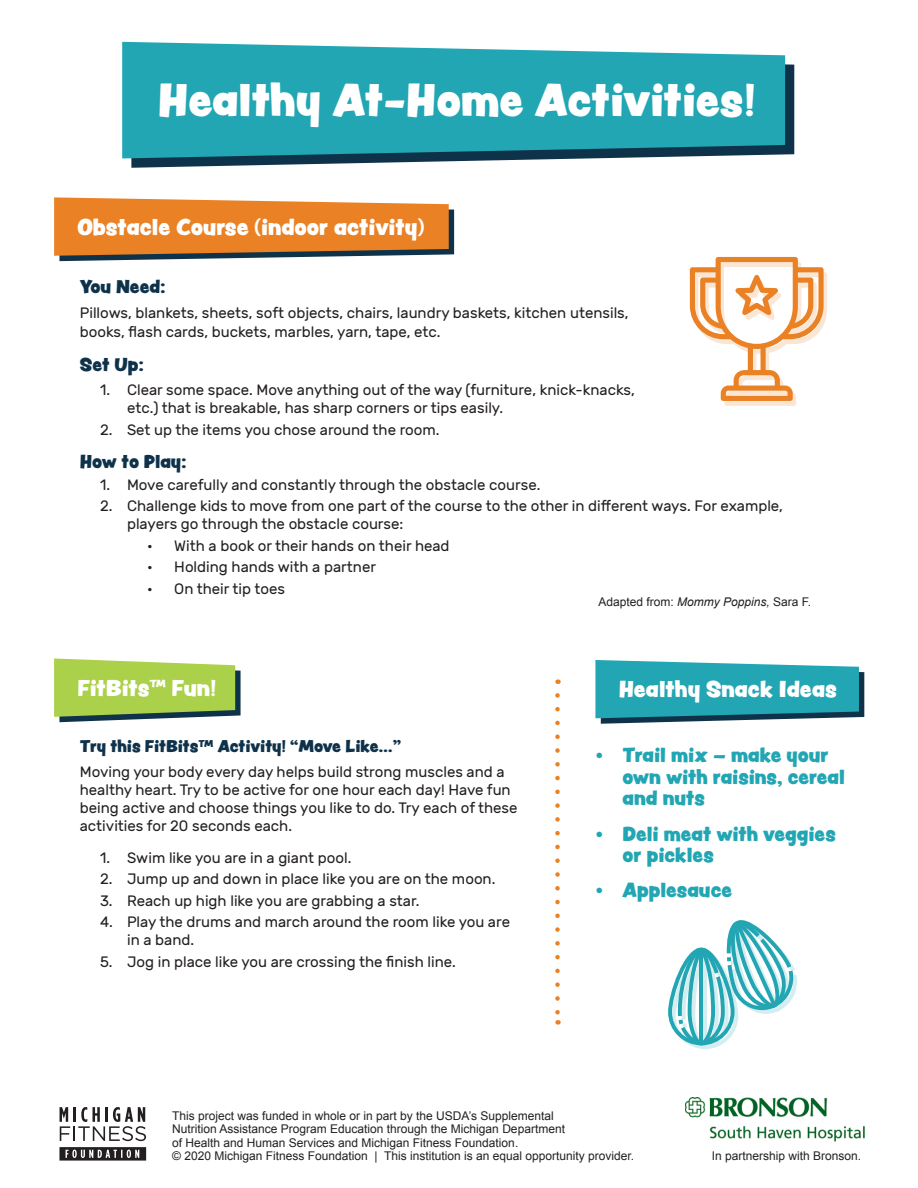
<style>
.page{position:relative;width:918px;height:1188px;background:#fff}
.page>*{position:absolute;margin:0;border:0;box-sizing:border-box;transform-origin:0 0}
.t1{font:40.5px "Peachy Keen JF";color:#fff}
.t2{font:20.25px "Peachy Keen JF";color:#fff}
.t3{font:18px/21.6px "Peachy Keen JF";color:#22a6b3}
.t4{font:16.5px "Peachy Keen JF";color:#0f324b}
.t5{font:15px/18px "Rubik";color:#231f20}
.t6{font:15px "Peachy Keen JF";color:#0f324b}
.t7{font:12px/13.5px "Arial";color:#231f20}
.s1{font-style:italic}
</style>
<div class="page">
<svg style="left:131px;top:55px;width:663px;height:113px"></svg>
<svg style="left:122px;top:42px;width:663px;height:116px;background:#2ea5b2"></svg>
<svg style="left:54px;top:197px;width:400px;height:64px;background:#d88740"></svg>
<svg style="left:54px;top:658px;width:187px;height:64px;background:#a4c55e"></svg>
<svg style="left:555px;top:695px;width:5px;height:330px"></svg>
<svg style="left:59px;top:1147px;width:87px;height:14px"></svg>
<svg style="left:60px;top:1107px;width:86px;height:34px"></svg>
<img style="left:685px;top:1098px;width:180px;height:44px">
<svg style="left:595px;top:660px;width:269px;height:64px;background:#39a4b1"></svg>
<svg style="left:668px;top:920px;width:129px;height:129px"></svg>
<svg style="left:690px;top:257px;width:137px;height:149px"></svg>
<h1 class="t1" style="left:158px;top:69px;width:598px">Healthy At-Home Activities!</h1>
<h2 class="t2" style="left:77px;top:211px;width:348px">Obstacle Course (indoor activity)</h2>
<p class="t4" style="left:80px;top:274px;width:88px">You Need:</p>
<p class="t5" style="left:80px;top:303px;width:550px;line-height:19.8px">Pillows, blankets, sheets, soft objects, chairs, laundry baskets, kitchen utensils, books, flash cards, buckets, marbles, yarn, tape, etc.</p>
<p class="t4" style="left:80px;top:352px;width:66px">Set Up:</p>
<p class="t5" style="left:127px;top:382px;width:509px;text-indent:-27px">1. Clear some space. Move anything out of the way (furniture, knick-knacks, etc.) that is breakable, has sharp corners or tips easily.</p>
<p class="t5" style="left:100px;top:421px;width:341px">2. Set up the items you chose around the room.</p>
<p class="t4" style="left:80px;top:449px;width:109px">How to Play:</p>
<p class="t5" style="left:100px;top:476px;width:442px">1. Move carefully and constantly through the obstacle course.</p>
<p class="t5" style="left:127px;top:498px;width:658px;text-indent:-27px">2. Challenge kids to move from one part of the course to the other in different ways. For example, players go through the obstacle course:</p>
<p class="t5" style="left:147px;top:537px;width:304px">• With a book or their hands on their head</p>
<p class="t5" style="left:147px;top:559px;width:230px">• Holding hands with a partner</p>
<p class="t5" style="left:147px;top:580px;width:139px">• On their tip toes</p>
<p class="t7" style="left:599px;top:595px;width:214px">Adapted from: <span class="s1">Mommy Poppins,</span> Sara F.</p>
<h2 class="t2" style="left:77px;top:672px;width:140px">FitBits™ Fun!</h2>
<p class="t6" style="left:80px;top:735px;width:323px">Try this FitBits<sup>TM</sup> Activity! “Move Like…”</p>
<p class="t5" style="left:80px;top:763px;width:439px">Moving your body every day helps build strong muscles and a healthy heart. Try to be active for one hour each day! Have fun being active and choose things you like to do. Try each of these activities for 20 seconds each.</p>
<p class="t5" style="left:100px;top:849px;width:253px">1. Swim like you are in a giant pool.</p>
<p class="t5" style="left:100px;top:870px;width:397px">2. Jump up and down in place like you are on the moon.</p>
<p class="t5" style="left:100px;top:892px;width:321px">3. Reach up high like you are grabbing a star.</p>
<p class="t5" style="left:127px;top:913px;width:384px;text-indent:-27px">4. Play the drums and march around the room like you are in a band.</p>
<p class="t5" style="left:100px;top:953px;width:357px">5. Jog in place like you are crossing the finish line.</p>
<h2 class="t2" style="left:619px;top:674px;width:220px">Healthy Snack Ideas</h2>
<p class="t3" style="left:622px;top:744px;width:224px;text-indent:-27px">• Trail mix – make your own with raisins, cereal and nuts</p>
<p class="t3" style="left:622px;top:822px;width:215px;text-indent:-27px">• Deli meat with veggies or pickles</p>
<p class="t3" style="left:595px;top:879px;width:138px">• Applesauce</p>
<p class="t7" style="left:172px;top:1109px;width:464px">This project was funded in whole or in part by the USDA’s Supplemental<br>Nutrition Assistance Program Education through the Michigan Department<br>of Health and Human Services and Michigan Fitness Foundation.<br>© 2020 Michigan Fitness Foundation | This institution is an equal opportunity provider.</p>
<p class="t7" style="left:712px;top:1149px;width:151px">In partnership with Bronson.</p>
</div>
